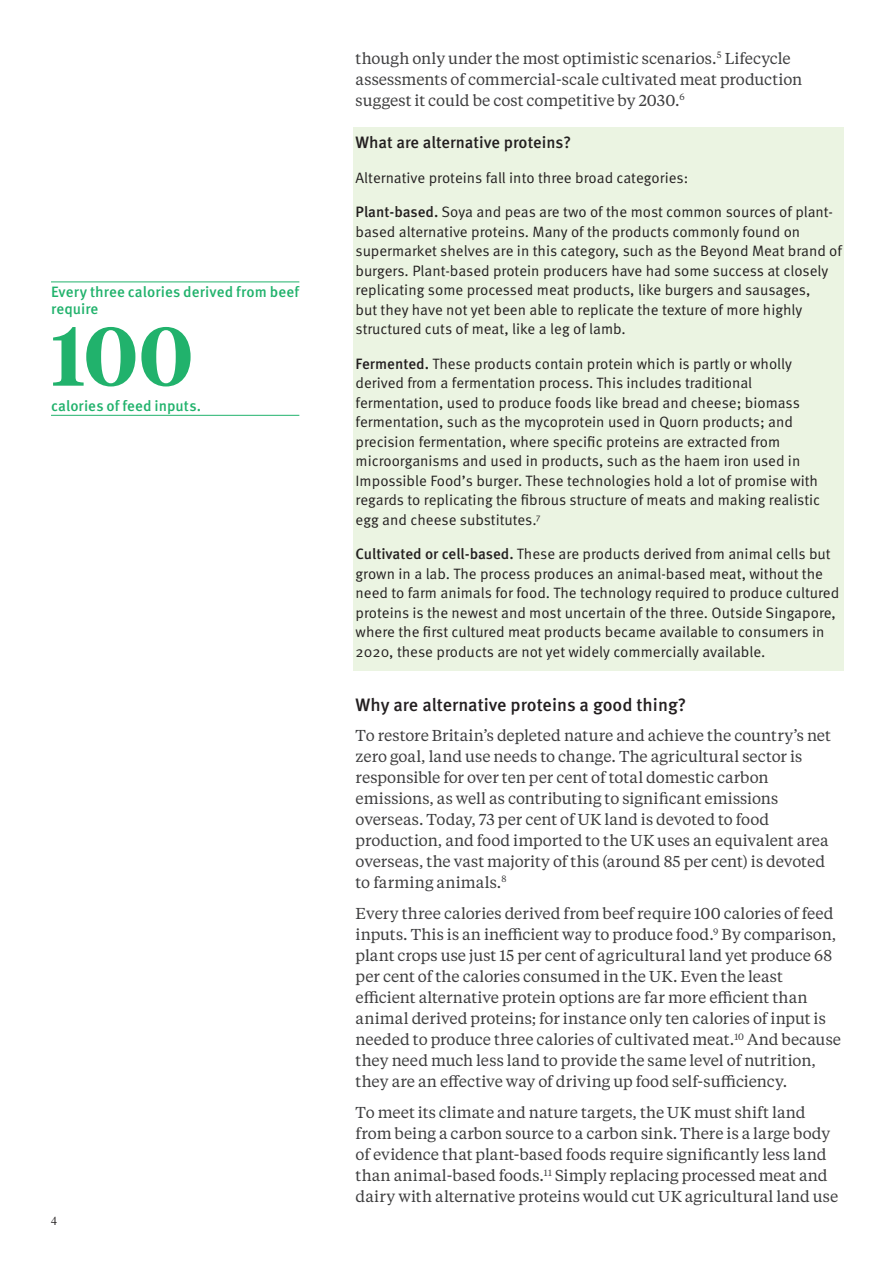
<style>
.page{position:relative;width:893px;height:1263px;background:#fff}
.page>*{position:absolute;margin:0;border:0;box-sizing:border-box;transform-origin:0 0}
.Margin_number_-_55pt_tiempos{font:600 82.5px "Tiempos Headline";color:#21b26c}
.subheads_level_1{font:500 18px "Meta Pro";color:#231f20}
.table_text{font:500 16.5px "Meta Pro";color:#231f20}
.TEXT_tiempos_10_5_14pt{font:15.75px/21px "Tiempos Text";color:#3e3e3f}
.table_text-2{font:15px/19.5px "Meta Pro Norm";color:#231f20}
.Margin_facts_rule_above{font:500 15px/16.5px "Meta Pro";letter-spacing:.005em;color:#21b26c}
.Margin_facts_rule_below{font:500 15px "Meta Pro";letter-spacing:.005em;color:#21b26c}
.t1{font:12px "Times";color:#231f20}
.s1{font-family:"Meta Pro";font-weight:500}
</style>
<div class="page">
<div style="left:353px;top:127px;width:491px;height:34px;background:#ebf4e2"></div>
<div style="left:353px;top:161px;width:491px;height:36px;background:#ebf4e2"></div>
<div style="left:353px;top:195px;width:491px;height:160px;background:#ebf4e2"></div>
<div style="left:353px;top:353px;width:491px;height:186px;background:#ebf4e2"></div>
<div style="left:353px;top:537px;width:491px;height:134px;background:#ebf4e2"></div>
<hr style="left:51px;top:281px;width:248px;height:1px;background:#21b26c">
<hr style="left:51px;top:415px;width:248px;height:1px;background:#21b26c">
<p class="Margin_facts_rule_above" style="left:51px;top:283px;width:250px">Every three calories derived from beef require</p>
<p class="Margin_number_-_55pt_tiempos" style="left:51px;top:300px;width:143px">100</p>
<p class="Margin_facts_rule_below" style="left:51px;top:394px;width:152px">calories of feed inputs.</p>
<p class="t1" style="left:51px;top:1210px;width:7px">4</p>
<p class="TEXT_tiempos_10_5_14pt" style="left:356px;top:47px;width:448px">though only under the most optimistic scenarios.<sup>5</sup> Lifecycle assessments of commercial-scale cultivated meat production suggest it could be cost competitive by 2030.<sup>6</sup></p>
<p class="table_text" style="left:356px;top:130px;width:217px">What are alternative proteins?</p>
<p class="table_text-2" style="left:356px;top:167px;width:334px">Alternative proteins fall into three broad categories:</p>
<p class="table_text-2" style="left:356px;top:201px;width:488px"><span class="s1">Plant-based.</span> Soya and peas are two of the most common sources of plant&shy;based alternative proteins. Many of the products commonly found on supermarket shelves are in this category, such as the Beyond Meat brand of burgers. Plant-based protein producers have had some success at closely replicating some processed meat products, like burgers and sausages,<br>but they have not yet been able to replicate the texture of more highly structured cuts of meat, like a leg of lamb.</p>
<p class="table_text-2" style="left:356px;top:353px;width:466px"><span class="s1">Fermented.</span> These products contain protein which is partly or wholly derived from a fermentation process. This includes traditional fermentation, used to produce foods like bread and cheese; biomass fermentation, such as the mycoprotein used in Quorn products; and precision fermentation, where specific proteins are extracted from microorganisms and used in products, such as the haem iron used in Impossible Food’s burger. These technologies hold a lot of promise with regards to replicating the fibrous structure of meats and making realistic egg and cheese substitutes.<sup>7</sup></p>
<p class="table_text-2" style="left:356px;top:543px;width:485px"><span class="s1">Cultivated or cell-based.</span> These are products derived from animal cells but grown in a lab. The process produces an animal-based meat, without the need to farm animals for food. The technology required to produce cultured proteins is the newest and most uncertain of the three. Outside Singapore, where the first cultured meat products became available to consumers in 2020, these products are not yet widely commercially available.</p>
<p class="subheads_level_1" style="left:356px;top:690px;width:332px">Why are alternative proteins a good thing?</p>
<p class="TEXT_tiempos_10_5_14pt" style="left:356px;top:724px;width:477px">To restore Britain’s depleted nature and achieve the country’s net zero goal, land use needs to change. The agricultural sector is responsible for over ten per cent of total domestic carbon emissions, as well as contributing to significant emissions overseas. Today, 73 per cent of UK land is devoted to food production, and food imported to the UK uses an equivalent area overseas, the vast majority of this (around 85 per cent) is devoted to farming animals.<sup>8</sup></p>
<p class="TEXT_tiempos_10_5_14pt" style="left:356px;top:902px;width:487px">Every three calories derived from beef require 100 calories of feed inputs. This is an inefficient way to produce food.<sup>9</sup> By comparison, plant crops use just 15 per cent of agricultural land yet produce 68 per cent of the calories consumed in the UK. Even the least efficient alternative protein options are far more efficient than animal derived proteins; for instance only ten calories of input is needed to produce three calories of cultivated meat.<sup>10</sup> And because they need much less land to provide the same level of nutrition, they are an effective way of driving up food self-sufficiency.</p>
<p class="TEXT_tiempos_10_5_14pt" style="left:356px;top:1101px;width:484px">To meet its climate and nature targets, the UK must shift land from being a carbon source to a carbon sink. There is a large body of evidence that plant-based foods require significantly less land than animal-based foods.<sup>11</sup> Simply replacing processed meat and dairy with alternative proteins would cut UK agricultural land use</p>
</div>
